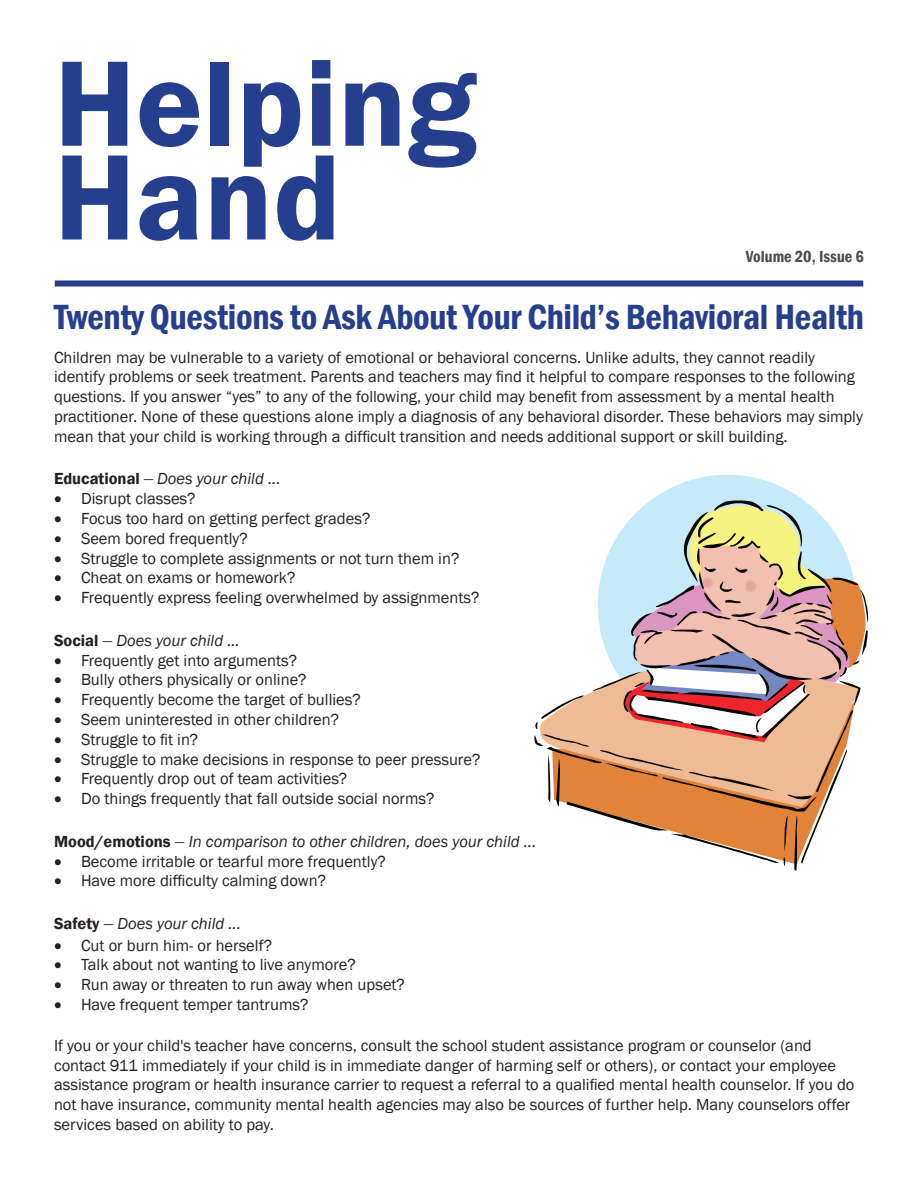
<style>
.page{position:relative;width:918px;height:1188px;background:#fff}
.page>*{position:absolute;margin:0;border:0;box-sizing:border-box;transform-origin:0 0}
.t1{font:600 126px "Franklin Gothic";color:#253f8e}
.article_title{font:600 condensed 36px "Franklin Gothic";letter-spacing:-.01em;color:#253f8e}
.Default{font:16.5px/19.8px "Franklin Gothic";color:#231f20}
.t2{font:italic 16.5px "Franklin Gothic";color:#231f20}
.t3{font:600 condensed 16.5px "Franklin Gothic";color:#4b4c4d}
.s1{font-weight:600;font-style:normal}
.s2{font-family:"Times New Roman";font-style:normal;font-size:18px}
</style>
<div class="page">
<div style="left:55px;top:280px;width:808px;height:6px;background:#253f8e"></div>
<svg style="left:650px;top:475px;width:155px;height:26px;fill:#c7eafa"></svg>
<svg style="left:534px;top:501px;width:334px;height:370px"></svg>
<p class="t1" style="left:54px;top:26px;width:424px">Helping</p>
<p class="t1" style="left:54px;top:120px;width:289px">Hand</p>
<p class="t3" style="left:746px;top:246px;width:120px">Volume 20, Issue 6</p>
<p class="article_title" style="left:54px;top:293px;width:811px">Twenty Questions to Ask About Your Child’s Behavioral Health</p>
<p class="Default" style="left:54px;top:348px;width:810px">Children may be vulnerable to a variety of emotional or behavioral concerns. Unlike adults, they cannot readily identify problems or seek treatment. Parents and teachers may find it helpful to compare responses to the following questions. If you answer “yes” to any of the following, your child may benefit from assessment by a mental health practitioner. None of these questions alone imply a diagnosis of any behavioral disorder. These behaviors may simply mean that your child is working through a difficult transition and needs additional support or skill building.</p>
<p class="t2" style="left:54px;top:469px;width:228px"><span class="s1">Educational</span> <span class="s2">–</span> Does your child ...</p>
<p class="Default" style="left:54px;top:489px;width:143px">• Disrupt classes?</p>
<p class="Default" style="left:54px;top:509px;width:318px">• Focus too hard on getting perfect grades?</p>
<p class="Default" style="left:54px;top:529px;width:195px">• Seem bored frequently?</p>
<p class="Default" style="left:54px;top:549px;width:407px">• Struggle to complete assignments or not turn them in?</p>
<p class="Default" style="left:54px;top:568px;width:243px">• Cheat on exams or homework?</p>
<p class="Default" style="left:54px;top:588px;width:427px">• Frequently express feeling overwhelmed by assignments?</p>
<p class="t2" style="left:54px;top:630px;width:187px"><span class="s1">Social</span> <span class="s2">–</span> Does your child ...</p>
<p class="Default" style="left:54px;top:651px;width:245px">• Frequently get into arguments?</p>
<p class="Default" style="left:54px;top:670px;width:254px">• Bully others physically or online?</p>
<p class="Default" style="left:54px;top:690px;width:308px">• Frequently become the target of bullies?</p>
<p class="Default" style="left:54px;top:710px;width:287px">• Seem uninterested in other children?</p>
<p class="Default" style="left:54px;top:730px;width:146px">• Struggle to fit in?</p>
<p class="Default" style="left:54px;top:750px;width:428px">• Struggle to make decisions in response to peer pressure?</p>
<p class="Default" style="left:54px;top:769px;width:295px">• Frequently drop out of team activities?</p>
<p class="Default" style="left:54px;top:789px;width:382px">• Do things frequently that fall outside social norms?</p>
<p class="t2" style="left:54px;top:831px;width:484px"><span class="s1">Mood/emotions</span> <span class="s2">–</span> In comparison to other children, does your child ...</p>
<p class="Default" style="left:54px;top:852px;width:333px">• Become irritable or tearful more frequently?</p>
<p class="Default" style="left:54px;top:871px;width:274px">• Have more difficulty calming down?</p>
<p class="t2" style="left:54px;top:913px;width:188px"><span class="s1">Safety</span> <span class="s2">–</span> Does your child ...</p>
<p class="Default" style="left:54px;top:936px;width:220px">• Cut or burn him- or herself?</p>
<p class="Default" style="left:54px;top:955px;width:303px">• Talk about not wanting to live anymore?</p>
<p class="Default" style="left:54px;top:975px;width:352px">• Run away or threaten to run away when upset?</p>
<p class="Default" style="left:54px;top:995px;width:256px">• Have frequent temper tantrums?</p>
<p class="Default" style="left:54px;top:1036px;width:802px">If you or your child's teacher have concerns, consult the school student assistance program or counselor (and contact 911 immediately if your child is in immediate danger of harming self or others), or contact your employee assistance program or health insurance carrier to request a referral to a qualified mental health counselor. If you do not have insurance, community mental health agencies may also be sources of further help. Many counselors offer services based on ability to pay.</p>
</div>
